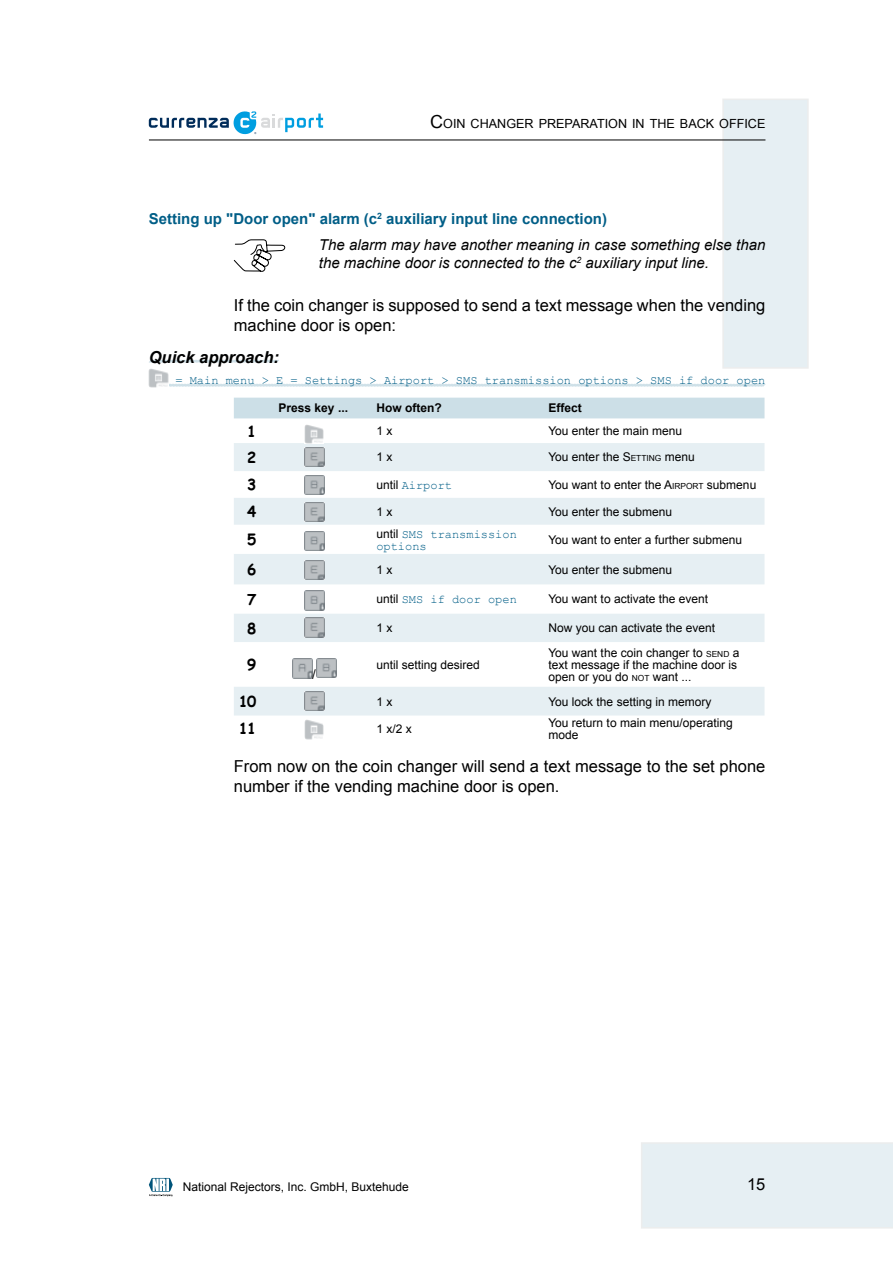
<style>
.page{position:relative;width:893px;height:1263px;background:#fff}
.page>*{position:absolute;margin:0;border:0;box-sizing:border-box;transform-origin:0 0}
.t1{font:16.5px/19.8px "Arial";color:#000}
.t2{font:italic 700 16.5px "Arial";color:#000}
.t3{font:700 15px/26.5px "Arial";color:#005e87}
.t4{font:italic 15px "Arial";color:#000}
.t5{font:700 15px "Comic Sans MS";color:#000}
.t6{font:13.5px "Arial";color:#000}
.t7{font:12.6px "Arial";color:#000}
.t8{font:12px/12px "Arial";color:#000}
.t9{font:12px/12px "Courier New";color:#005e87}
.t10{font:700 12px "Arial";color:#000}
.s1{font-size:18px}
.s2{font-weight:400;font-style:italic;color:#000}
.s3{font-style:inherit}
.s4{font-size:8.4px}
.s5{font-family:"Arial";color:#000}
</style>
<div class="page">
<svg style="left:149px;top:111px;width:174px;height:23px"></svg>
<div style="left:641px;top:1142px;width:252px;height:86px;background:#e6eff3"></div>
<div style="left:722px;top:99px;width:87px;height:270px;background:#e6eff3;border:2px solid #eceded"></div>
<hr style="left:149px;top:140px;width:616px;height:1px;background:#000">
<svg style="left:149px;top:1178px;width:24px;height:19px"></svg>
<svg style="left:149px;top:360px;width:130px;height:3px"></svg>
<svg style="left:148px;top:383px;width:618px;height:4px"></svg>
<svg style="left:234px;top:239px;width:51px;height:33px"></svg>
<img style="left:149px;top:369px;width:19px;height:19px">
<div style="left:234px;top:398px;width:530px;height:20px;background:#ccdfe7"></div>
<svg style="left:234px;top:443px;width:530px;height:272px;fill:#e6eff3"></svg>
<img style="left:304px;top:425px;width:20px;height:19px">
<img style="left:304px;top:447px;width:20px;height:20px">
<img style="left:304px;top:475px;width:20px;height:20px">
<img style="left:304px;top:502px;width:20px;height:19px">
<img style="left:304px;top:531px;width:20px;height:19px">
<img style="left:304px;top:560px;width:20px;height:20px">
<img style="left:304px;top:591px;width:20px;height:19px">
<img style="left:304px;top:618px;width:20px;height:19px">
<img style="left:292px;top:659px;width:20px;height:19px">
<img style="left:316px;top:658px;width:20px;height:19px">
<img style="left:304px;top:691px;width:20px;height:19px">
<img style="left:304px;top:720px;width:19px;height:19px">
<p class="t7" style="left:430px;top:115px;width:337px"><span class="s1">C</span>OIN CHANGER PREPARATION IN THE BACK OFFICE</p>
<p class="t3" style="left:319px;top:205px;width:448px;text-indent:-170px">Setting up "Door open" alarm (c<sup>2</sup> auxiliary input line connection)<br><span class="s2">The alarm may have another meaning in case something else than</span></p>
<p class="t4" style="left:319px;top:253px;width:392px">the machine door is connected to the c<sup>2</sup> auxiliary input line.</p>
<h1 class="t1" style="left:234px;top:296px;width:533px">If the coin changer is supposed to send a text message when the vending machine door is open:</h1>
<h1 class="t2" style="left:149px;top:346px;width:132px">Quick approach:</h1>
<p class="t9" style="left:175px;top:374px;width:592px">= Main menu &gt; E = Settings &gt; Airport &gt; SMS transmission options &gt; SMS if door open</p>
<p class="t10" style="left:279px;top:400px;width:71px">Press key ...</p>
<p class="t10" style="left:376px;top:400px;width:67px">How often?</p>
<p class="t10" style="left:548px;top:400px;width:35px">Effect</p>
<p class="t5" style="left:247px;top:420px;width:11px">1</p>
<p class="t8" style="left:376px;top:425px;width:18px">1 x</p>
<p class="t8" style="left:548px;top:425px;width:135px">You enter the main menu</p>
<p class="t5" style="left:247px;top:446px;width:11px">2</p>
<p class="t8" style="left:376px;top:451px;width:18px">1 x</p>
<p class="t8" style="left:548px;top:451px;width:148px">You enter the <span class="s3">S</span><span class="s4">ETTING</span> menu</p>
<p class="t5" style="left:247px;top:474px;width:11px">3</p>
<p class="t9" style="left:376px;top:479px;width:77px"><span class="s5">until</span> Airport</p>
<p class="t8" style="left:548px;top:479px;width:209px">You want to enter the <span class="s3">A</span><span class="s4">IRPORT</span> submenu</p>
<p class="t5" style="left:247px;top:501px;width:11px">4</p>
<p class="t8" style="left:376px;top:505px;width:18px">1 x</p>
<p class="t8" style="left:548px;top:505px;width:125px">You enter the submenu</p>
<p class="t5" style="left:247px;top:529px;width:11px">5</p>
<p class="t9" style="left:376px;top:527px;width:142px"><span class="s5">until</span> SMS transmission options</p>
<p class="t8" style="left:548px;top:534px;width:195px">You want to enter a further submenu</p>
<p class="t5" style="left:247px;top:559px;width:11px">6</p>
<p class="t8" style="left:376px;top:563px;width:18px">1 x</p>
<p class="t8" style="left:548px;top:563px;width:125px">You enter the submenu</p>
<p class="t5" style="left:247px;top:588px;width:11px">7</p>
<p class="t9" style="left:376px;top:593px;width:142px"><span class="s5">until</span> SMS if door open</p>
<p class="t8" style="left:548px;top:593px;width:161px">You want to activate the event</p>
<p class="t5" style="left:247px;top:617px;width:11px">8</p>
<p class="t8" style="left:376px;top:622px;width:18px">1 x</p>
<p class="t8" style="left:548px;top:622px;width:168px">Now you can activate the event</p>
<p class="t5" style="left:247px;top:654px;width:11px">9</p>
<p class="t6" style="left:312px;top:665px;width:5px">/</p>
<p class="t8" style="left:548px;top:647px;width:193px">You want the coin changer to <span class="s4">SEND</span> a text message if the machine door is open or you do <span class="s4">NOT</span> want <span class="s3">...</span></p>
<p class="t8" style="left:376px;top:659px;width:105px">until setting desired</p>
<p class="t5" style="left:239px;top:691px;width:19px">10</p>
<p class="t8" style="left:376px;top:695px;width:18px">1 x</p>
<p class="t8" style="left:548px;top:695px;width:164px">You lock the setting in memory</p>
<p class="t5" style="left:239px;top:718px;width:19px">11</p>
<p class="t8" style="left:376px;top:723px;width:37px">1 x/2 x</p>
<p class="t8" style="left:548px;top:717px;width:186px">You return to main menu/operating mode</p>
<h1 class="t1" style="left:234px;top:757px;width:533px">From now on the coin changer will send a text message to the set phone number if the vending machine door is open.</h1>
<p class="t8" style="left:183px;top:1180px;width:228px">National Rejectors, Inc. GmbH, Buxtehude</p>
<h1 class="t1" style="left:747px;top:1174px;width:20px">15</h1>
</div>
